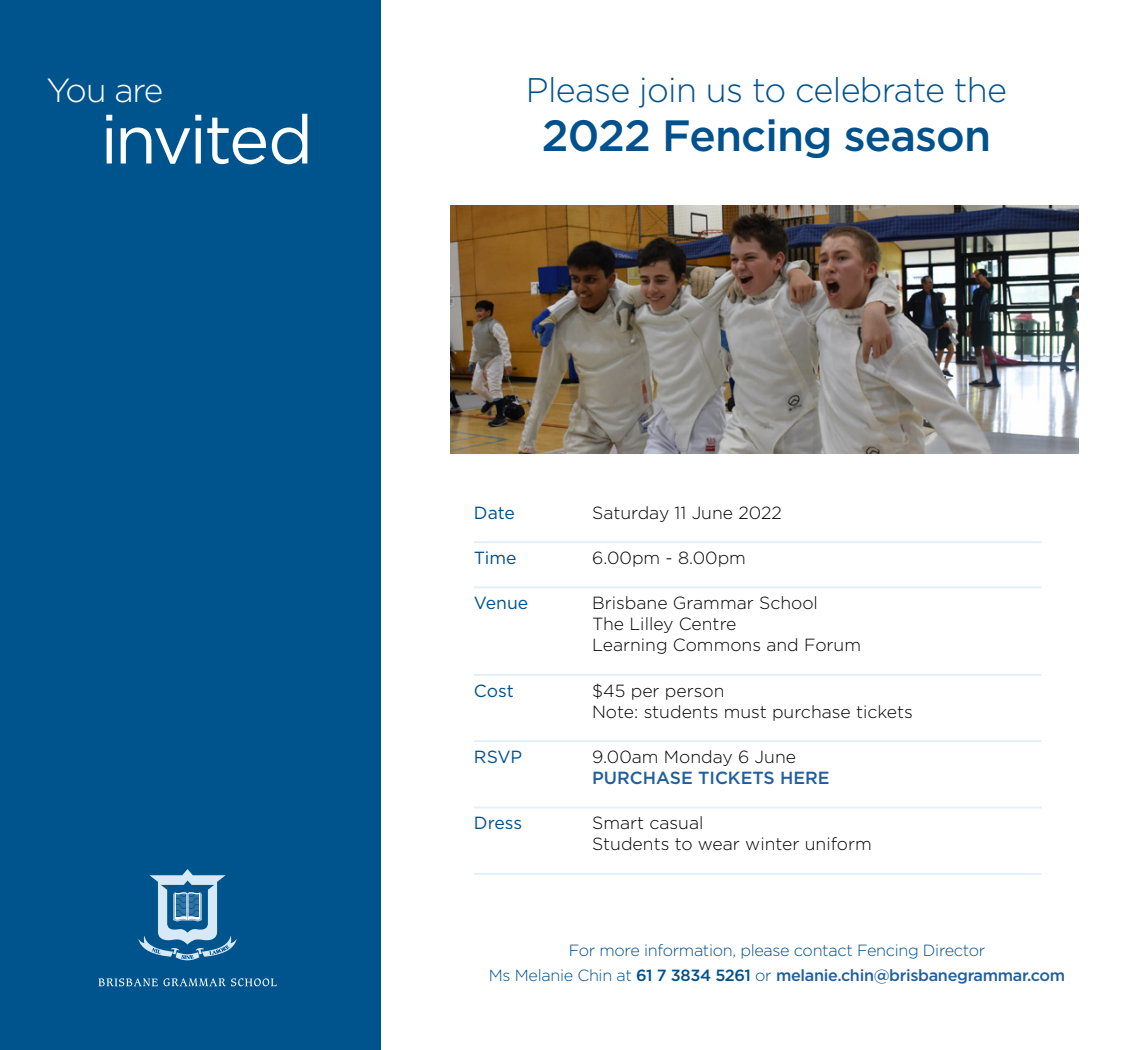
<style>
.page{position:relative;width:1148px;height:1050px;background:#fff}
.page>*{position:absolute;margin:0;border:0;box-sizing:border-box;transform-origin:0 0}
.t1{font:68.25px "Gotham";letter-spacing:-.05em;color:#fff}
.t2{font:500 43.75px "Gotham";letter-spacing:-.02em;color:#00518c}
.t3{font:300 34.12px "Gotham";letter-spacing:-.02em;color:#00518c}
.t4{font:300 33.43px "Gotham";letter-spacing:-.05em;color:#fff}
.t5{font:300 17.5px/21px "Gotham";color:#000}
.t6{font:17.5px "Gotham";color:#00518c}
.t7{font:500 17.5px "Gotham";color:#215e9e}
.t8{font:300 16.28px/25.6px "Gotham";letter-spacing:-.02em;color:#00518c;text-align:center}
.s1{font-weight:500}
.s2{font-weight:500;color:#215e9e}
</style>
<div class="page">
<div style="left:0;top:0;width:381px;height:1050px;background:#00548e"></div>
<svg style="left:98px;top:978px;width:179px;height:8px"></svg>
<svg style="left:138px;top:869px;width:99px;height:92px"></svg>
<hr style="left:474px;top:541px;width:118px;height:2px;background:#e2effb">
<hr style="left:592px;top:541px;width:449px;height:2px;background:#e2effb">
<hr style="left:474px;top:586px;width:118px;height:2px;background:#e2effb">
<hr style="left:592px;top:586px;width:449px;height:2px;background:#e2effb">
<hr style="left:474px;top:674px;width:118px;height:2px;background:#e2effb">
<hr style="left:592px;top:674px;width:449px;height:2px;background:#e2effb">
<hr style="left:474px;top:807px;width:118px;height:1px;background:#e2effb">
<hr style="left:592px;top:807px;width:449px;height:1px;background:#e2effb">
<hr style="left:474px;top:740px;width:118px;height:2px;background:#e2effb">
<hr style="left:592px;top:740px;width:449px;height:2px;background:#e2effb">
<hr style="left:474px;top:873px;width:118px;height:2px;background:#e2effb">
<hr style="left:592px;top:873px;width:449px;height:2px;background:#e2effb">
<img style="left:450px;top:206px;width:629px;height:247px">
<h3 class="t4" style="left:47px;top:69px;width:118px">You are</h3>
<h1 class="t1" style="left:100px;top:96px;width:214px">invited</h1>
<h3 class="t3" style="left:526px;top:68px;width:483px">Please join us to celebrate the</h3>
<h2 class="t2" style="left:542px;top:107px;width:451px">2022 Fencing season</h2>
<p class="t6" style="left:474px;top:501px;width:43px">Date</p>
<p class="t5" style="left:592px;top:502px;width:191px">Saturday 11 June 2022</p>
<p class="t6" style="left:474px;top:547px;width:44px">Time</p>
<p class="t5" style="left:592px;top:547px;width:155px">6.00pm - 8.00pm</p>
<p class="t6" style="left:474px;top:592px;width:56px">Venue</p>
<p class="t5" style="left:592px;top:592px;width:270px">Brisbane Grammar School<br>The Lilley Centre<br>Learning Commons and Forum</p>
<p class="t6" style="left:474px;top:679px;width:41px">Cost</p>
<p class="t5" style="left:592px;top:680px;width:322px">$45 per person<br>Note: students must purchase tickets</p>
<p class="t6" style="left:474px;top:746px;width:50px">RSVP</p>
<p class="t5" style="left:592px;top:746px;width:205px">9.00am Monday 6 June</p>
<p class="t7" style="left:592px;top:766px;width:239px">PURCHASE TICKETS HERE</p>
<p class="t6" style="left:474px;top:812px;width:50px">Dress</p>
<p class="t5" style="left:592px;top:812px;width:281px">Smart casual<br>Students to wear winter uniform</p>
<p class="t8" style="left:489px;top:937px;width:578px">For more information, please contact Fencing Director<br>Ms Melanie Chin at <span class="s1">61 7 3834 5261</span> or <span class="s2">melanie.chin@brisbanegrammar.com</span></p>
</div>
